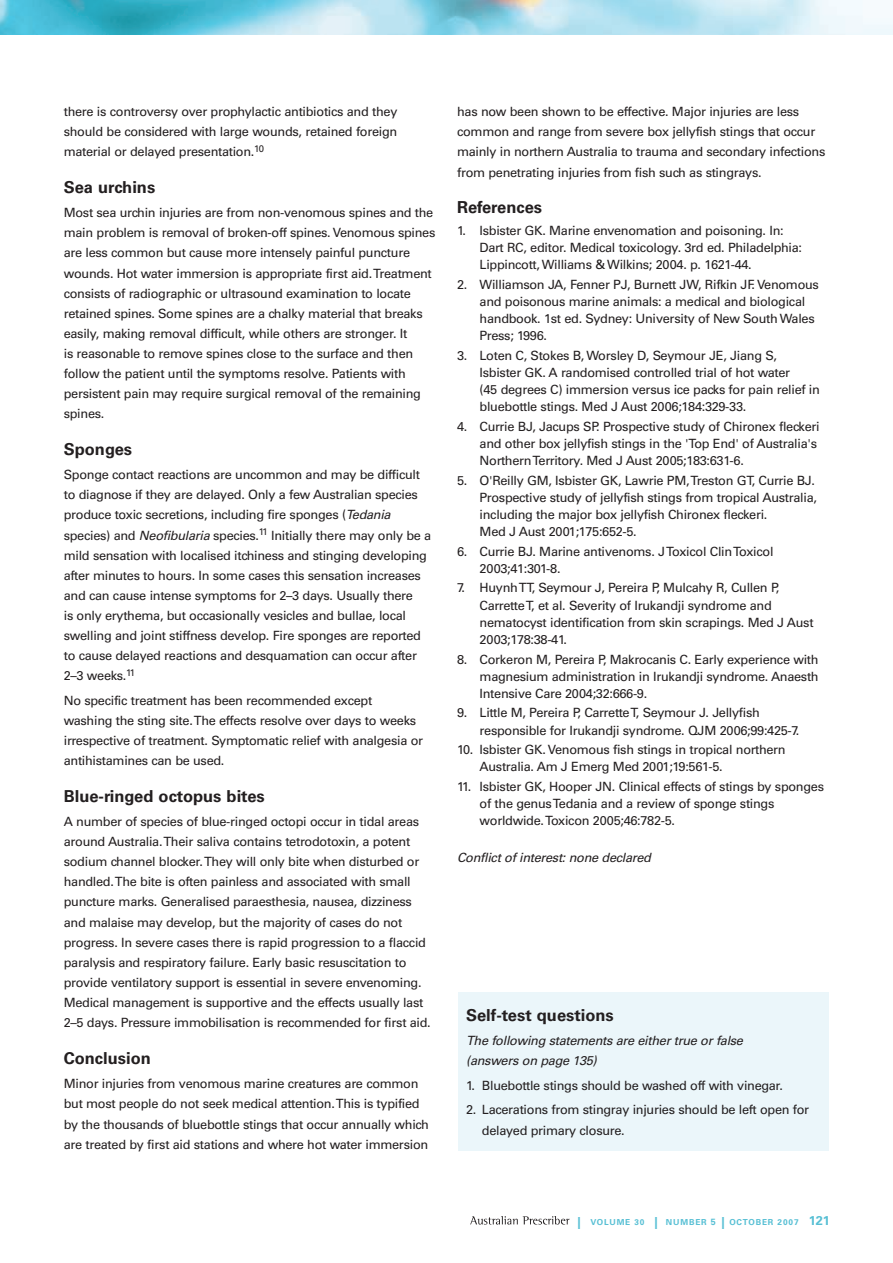
<style>
.page{position:relative;width:893px;height:1263px;background:#fff}
.page>*{position:absolute;margin:0;border:0;box-sizing:border-box;transform-origin:0 0}
.t1{font:700 16.5px "Univers LT";color:#231f20}
.t2{font:12.75px/20.1px "Univers LT";letter-spacing:-.025em;color:#231f20}
.t3{font:italic 12.75px/20.2px "Univers LT";letter-spacing:-.025em;color:#231f20}
.t4{font:700 8.25px "Univers LT";letter-spacing:.1em;color:#57bfd4}
.s1{font-style:italic}
.s2{font-size:12px}
.s3{font-size:9px}
.s4{font-size:12.75px}
</style>
<div class="page">
<svg style="left:470px;top:1216px;width:99px;height:8px"></svg>
<div style="left:458px;top:992px;width:370px;height:158px;background:#ebf6fa"></div>
<img style="left:0;top:0;width:893px;height:34px">
<p class="t2" style="left:64px;top:101px;width:335px;text-align:justify">there is controversy over prophylactic antibiotics and they should be considered with large wounds, retained foreign material or delayed presentation.<sup>10</sup></p>
<p class="t1" style="left:64px;top:177px;width:93px">Sea urchins</p>
<p class="t2" style="left:64px;top:203px;width:373px">Most sea urchin injuries are from non-venomous spines and the main problem is removal of broken-off spines. Venomous spines are less common but cause more intensely painful puncture wounds. Hot water immersion is appropriate first aid. Treatment consists of radiographic or ultrasound examination to locate retained spines. Some spines are a chalky material that breaks easily, making removal difficult, while others are stronger. It<br>is reasonable to remove spines close to the surface and then follow the patient until the symptoms resolve. Patients with persistent pain may require surgical removal of the remaining spines.</p>
<p class="t1" style="left:64px;top:439px;width:70px">Sponges</p>
<p class="t2" style="left:64px;top:465px;width:369px">Sponge contact reactions are uncommon and may be difficult to diagnose if they are delayed. Only a few Australian species produce toxic secretions, including fire sponges (<span class="s1">Tedania </span>species) and <span class="s1">Neofibularia</span> species.<sup>11</sup> Initially there may only be a mild sensation with localised itchiness and stinging developing after minutes to hours. In some cases this sensation increases and can cause intense symptoms for 2–3 days. Usually there<br>is only erythema, but occasionally vesicles and bullae, local swelling and joint stiffness develop. Fire sponges are reported to cause delayed reactions and desquamation can occur after 2–3 weeks.<sup>11</sup></p>
<p class="t2" style="left:64px;top:690px;width:361px">No specific treatment has been recommended except washing the sting site. The effects resolve over days to weeks irrespective of treatment. Symptomatic relief with analgesia or antihistamines can be used.</p>
<p class="t1" style="left:64px;top:786px;width:202px">Blue-ringed octopus bites</p>
<p class="t2" style="left:64px;top:811px;width:369px">A number of species of blue-ringed octopi occur in tidal areas around Australia. Their saliva contains tetrodotoxin, a potent sodium channel blocker. They will only bite when disturbed or handled. The bite is often painless and associated with small puncture marks. Generalised paraesthesia, nausea, dizziness and malaise may develop, but the majority of cases do not progress. In severe cases there is rapid progression to a flaccid paralysis and respiratory failure. Early basic resuscitation to provide ventilatory support is essential in severe envenoming.<br>Medical management is supportive and the effects usually last 2–5 days. Pressure immobilisation is recommended for first aid.</p>
<p class="t1" style="left:64px;top:1048px;width:89px">Conclusion</p>
<p class="t2" style="left:64px;top:1073px;width:367px">Minor injuries from venomous marine creatures are common but most people do not seek medical attention. This is typified by the thousands of bluebottle stings that occur annually which are treated by first aid stations and where hot water immersion</p>
<p class="t2" style="left:457px;top:101px;width:370px">has now been shown to be effective. Major injuries are less common and range from severe box jellyfish stings that occur mainly in northern Australia to trauma and secondary infections from penetrating injuries from fish such as stingrays.</p>
<p class="t1" style="left:457px;top:198px;width:87px">References</p>
<p class="t2" style="left:480px;top:222px;width:324px;line-height:17.2px;text-indent:-22px">1. Isbister GK. Marine envenomation and poisoning. In:<br>Dart RC, editor. Medical toxicology. 3rd ed. Philadelphia:<br>Lippincott, Williams &amp; Wilkins; 2004. p. 1621-44.</p>
<p class="t2" style="left:480px;top:275px;width:341px;line-height:17.2px;text-indent:-23px">2. Williamson JA, Fenner PJ, Burnett JW, Rifkin JF. Venomous and poisonous marine animals: a medical and biological handbook. 1st ed. Sydney: University of New South Wales Press; 1996.</p>
<p class="t2" style="left:480px;top:347px;width:342px;line-height:17.2px;text-indent:-23px">3. Loten C, Stokes B, Worsley D, Seymour JE, Jiang S, Isbister GK. A randomised controlled trial of hot water<br>(45 degrees C) immersion versus ice packs for pain relief in bluebottle stings. Med J Aust 2006;184:329-33.</p>
<p class="t2" style="left:480px;top:418px;width:342px;line-height:17.2px;text-indent:-23px">4. Currie BJ, Jacups SP. Prospective study of Chironex fleckeri and other box jellyfish stings in the 'Top End' of Australia's<br>Northern Territory. Med J Aust 2005;183:631-6.</p>
<p class="t2" style="left:480px;top:472px;width:339px;line-height:17.2px;text-indent:-23px">5. O'Reilly GM, Isbister GK, Lawrie PM, Treston GT, Currie BJ.<br>Prospective study of jellyfish stings from tropical Australia, including the major box jellyfish Chironex fleckeri.<br>Med J Aust 2001;175:652-5.</p>
<p class="t2" style="left:480px;top:543px;width:295px;line-height:17.2px;text-indent:-23px">6. Currie BJ. Marine antivenoms. J Toxicol Clin Toxicol<br>2003;41:301-8.</p>
<p class="t2" style="left:480px;top:579px;width:335px;line-height:17.2px;text-indent:-23px">7. Huynh TT, Seymour J, Pereira P, Mulcahy R, Cullen P, Carrette T, et al. Severity of Irukandji syndrome and nematocyst identification from skin scrapings. Med J Aust 2003;178:38-41.</p>
<p class="t2" style="left:480px;top:650px;width:341px;line-height:17.2px;text-align:justify;text-indent:-23px">8. Corkeron M, Pereira P, Makrocanis C. Early experience with magnesium administration in Irukandji syndrome. Anaesth Intensive Care 2004;32:666-9.</p>
<p class="t2" style="left:480px;top:704px;width:321px;line-height:17.2px;text-indent:-23px">9. Little M, Pereira P, Carrette T, Seymour J. Jellyfish responsible for Irukandji syndrome. QJM 2006;99:425-7.</p>
<p class="t2" style="left:480px;top:741px;width:308px;line-height:17.2px;text-indent:-23px">10. Isbister GK. Venomous fish stings in tropical northern<br>Australia. Am J Emerg Med 2001;19:561-5.</p>
<p class="t2" style="left:480px;top:778px;width:346px;line-height:17.2px;text-indent:-23px">11. Isbister GK, Hooper JN. Clinical effects of stings by sponges of the genus Tedania and a review of sponge stings worldwide. Toxicon 2005;46:782-5.</p>
<p class="t3" style="left:457px;top:847px;width:195px">Conflict of interest: none declared</p>
<p class="t1" style="left:466px;top:1005px;width:149px">Self-test questions</p>
<p class="t3" style="left:466px;top:1030px;width:278px">The following statements are either true or false (answers on page 135)</p>
<p class="t2" style="left:466px;top:1075px;width:318px">1. Bluebottle stings should be washed off with vinegar.</p>
<p class="t2" style="left:482px;top:1100px;width:329px;text-indent:-16px">2. Lacerations from stingray injuries should be left open for delayed primary closure.</p>
<p class="t4" style="left:577px;top:1217px;width:254px"><span class="s2">|</span> Volume 30 <span class="s2">|</span> NUM BER <span class="s3">5</span> <span class="s2">|</span> OCTOBER 2007 <span class="s4">121</span></p>
</div>
